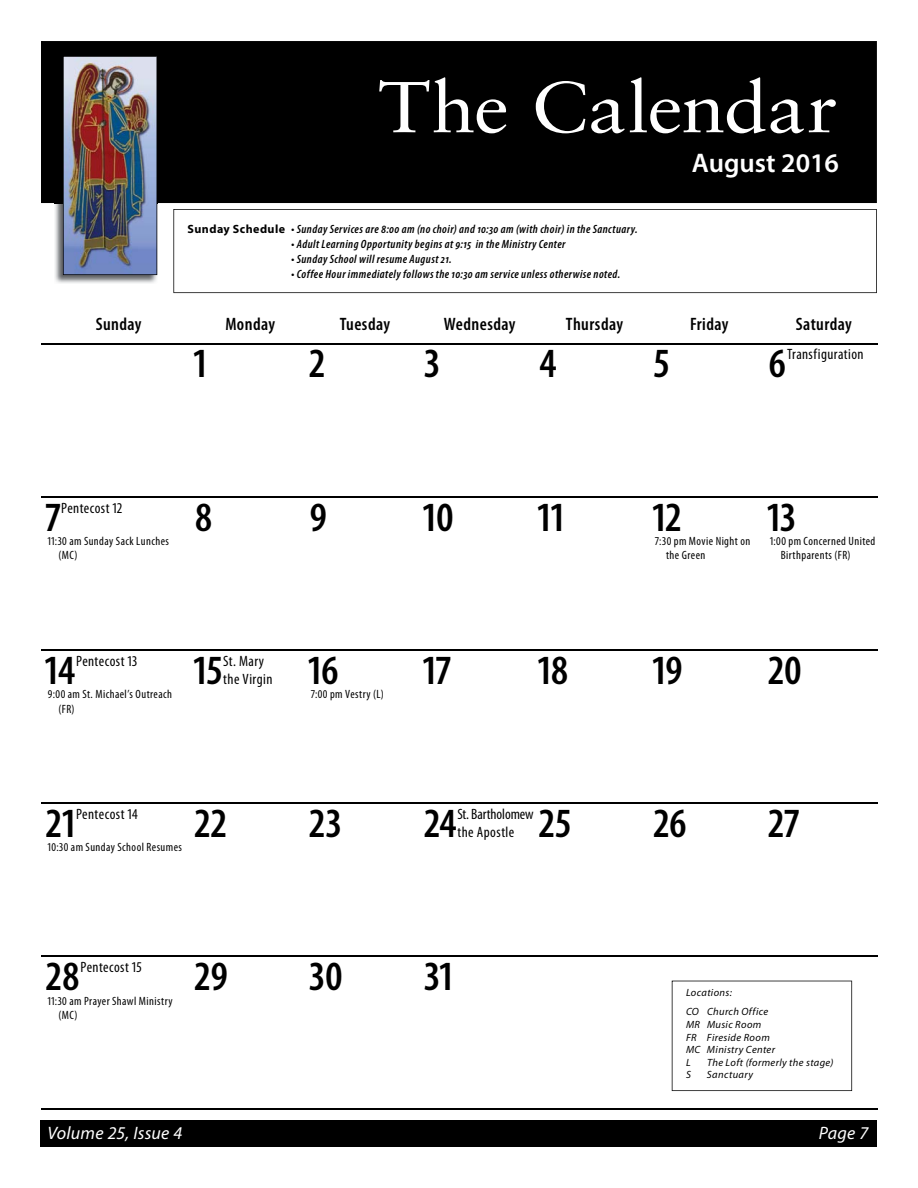
<style>
.page{position:relative;width:918px;height:1188px;background:#fff}
.page>*{position:absolute;margin:0;border:0;box-sizing:border-box;transform-origin:0 0}
.t1{font:72px "Sabon LT Std";letter-spacing:-.005em;color:#fff;scale:1.1 1}
.t2{font:600 condensed 41.7px "Myriad Pro";color:#000}
.t3{font:600 27px "Myriad Pro";color:#fff}
.t4{font:600 condensed 18px "Myriad Pro";letter-spacing:.025em;color:#000}
.t5{font:italic 18px "Myriad Pro";letter-spacing:.015em;color:#fff}
.t6{font:condensed 15px/18px "Myriad Pro";letter-spacing:.025em;color:#000}
.t7{font:condensed 15px/18px "Myriad Pro";color:#000}
.t8{font:italic 600 condensed 12px "Myriad Pro";letter-spacing:.04em;color:#000}
.t9{font:condensed 12px/14.4px "Myriad Pro";letter-spacing:.035em;color:#000}
.t10{font:italic 10.5px/12.6px "Myriad Pro";letter-spacing:.035em;color:#000}
.s1{font-weight:700;font-style:normal;font-stretch:normal}
</style>
<div class="page">
<div style="left:40px;top:1120px;width:838px;height:27px;background:#000"></div>
<hr style="left:41px;top:343px;width:149px;height:1px;background:#000">
<hr style="left:190px;top:343px;width:114px;height:1px;background:#000">
<hr style="left:304px;top:343px;width:115px;height:1px;background:#000">
<hr style="left:419px;top:343px;width:115px;height:1px;background:#000">
<hr style="left:534px;top:343px;width:115px;height:1px;background:#000">
<hr style="left:649px;top:343px;width:114px;height:1px;background:#000">
<hr style="left:763px;top:343px;width:115px;height:1px;background:#000">
<hr style="left:41px;top:496px;width:149px;height:1px;background:#000">
<hr style="left:190px;top:496px;width:114px;height:1px;background:#000">
<hr style="left:304px;top:496px;width:115px;height:1px;background:#000">
<hr style="left:419px;top:496px;width:115px;height:1px;background:#000">
<hr style="left:534px;top:496px;width:115px;height:1px;background:#000">
<hr style="left:649px;top:496px;width:114px;height:1px;background:#000">
<hr style="left:763px;top:496px;width:115px;height:1px;background:#000">
<hr style="left:41px;top:649px;width:149px;height:2px;background:#000">
<hr style="left:190px;top:649px;width:114px;height:2px;background:#000">
<hr style="left:304px;top:649px;width:115px;height:2px;background:#000">
<hr style="left:419px;top:649px;width:115px;height:2px;background:#000">
<hr style="left:534px;top:649px;width:115px;height:2px;background:#000">
<hr style="left:649px;top:649px;width:114px;height:2px;background:#000">
<hr style="left:763px;top:649px;width:115px;height:2px;background:#000">
<hr style="left:41px;top:802px;width:149px;height:2px;background:#000">
<hr style="left:190px;top:802px;width:114px;height:2px;background:#000">
<hr style="left:304px;top:802px;width:115px;height:2px;background:#000">
<hr style="left:419px;top:802px;width:115px;height:2px;background:#000">
<hr style="left:534px;top:802px;width:115px;height:2px;background:#000">
<hr style="left:649px;top:802px;width:114px;height:2px;background:#000">
<hr style="left:763px;top:802px;width:115px;height:2px;background:#000">
<hr style="left:41px;top:956px;width:149px;height:1px;background:#000">
<hr style="left:190px;top:956px;width:114px;height:1px;background:#000">
<hr style="left:304px;top:956px;width:115px;height:1px;background:#000">
<hr style="left:419px;top:956px;width:115px;height:1px;background:#000">
<hr style="left:534px;top:956px;width:115px;height:1px;background:#000">
<hr style="left:649px;top:956px;width:114px;height:1px;background:#000">
<hr style="left:763px;top:956px;width:115px;height:1px;background:#000">
<hr style="left:41px;top:1109px;width:149px;height:1px;background:#000">
<hr style="left:190px;top:1109px;width:114px;height:1px;background:#000">
<hr style="left:304px;top:1109px;width:115px;height:1px;background:#000">
<hr style="left:419px;top:1109px;width:115px;height:1px;background:#000">
<hr style="left:534px;top:1109px;width:115px;height:1px;background:#000">
<hr style="left:649px;top:1109px;width:114px;height:1px;background:#000">
<hr style="left:763px;top:1109px;width:115px;height:1px;background:#000">
<svg style="left:173px;top:209px;width:704px;height:84px"></svg>
<div style="left:41px;top:41px;width:836px;height:162px;background:#000"></div>
<img style="left:54px;top:56px;width:104px;height:227px">
<img style="left:63px;top:56px;width:94px;height:219px">
<svg style="left:672px;top:981px;width:180px;height:110px"></svg>
<h1 class="t1" style="left:378px;top:77px;width:419px">The Calendar</h1>
<h3 class="t3" style="left:692px;top:152px;width:149px">August 2016</h3>
<p class="t8" style="left:188px;top:225px;width:452px"><span class="s1">Sunday Schedule</span> • Sunday Services are 8:00 am (no choir) and 10:30 am (with choir) in the Sanctuary.</p>
<p class="t8" style="left:291px;top:240px;width:276px">• Adult Learning Opportunity begins at 9:15 in the Ministry Center</p>
<p class="t8" style="left:291px;top:255px;width:162px">• Sunday School will resume August 21.</p>
<p class="t8" style="left:291px;top:270px;width:331px">• Coffee Hour immediately follows the 10:30 am service unless otherwise noted.</p>
<h3 class="t4" style="left:96px;top:317px;width:47px">Sunday</h3>
<h3 class="t4" style="left:225px;top:317px;width:51px">Monday</h3>
<h3 class="t4" style="left:340px;top:317px;width:52px">Tuesday</h3>
<h3 class="t4" style="left:444px;top:317px;width:73px">Wednesday</h3>
<h3 class="t4" style="left:566px;top:317px;width:59px">Thursday</h3>
<h3 class="t4" style="left:690px;top:317px;width:40px">Friday</h3>
<h3 class="t4" style="left:796px;top:317px;width:57px">Saturday</h3>
<h2 class="t2" style="left:194px;top:348px;width:14px">1</h2>
<h2 class="t2" style="left:310px;top:348px;width:16px">2</h2>
<h2 class="t2" style="left:425px;top:348px;width:16px">3</h2>
<h2 class="t2" style="left:540px;top:348px;width:18px">4</h2>
<h2 class="t2" style="left:654px;top:348px;width:17px">5</h2>
<h2 class="t2" style="left:769px;top:348px;width:19px">6</h2>
<p class="t6" style="left:787px;top:347px;width:78px">Transfiguration</p>
<h2 class="t2" style="left:46px;top:492px;width:15px">7</h2>
<p class="t6" style="left:61px;top:500px;width:63px">Pentecost 12</p>
<p class="t9" style="left:59px;top:535px;width:112px;text-indent:-11px">11:30 am Sunday Sack Lunches (MC)</p>
<h2 class="t2" style="left:195px;top:492px;width:19px">8</h2>
<h2 class="t2" style="left:310px;top:492px;width:19px">9</h2>
<h2 class="t2" style="left:424px;top:492px;width:31px">10</h2>
<h2 class="t2" style="left:538px;top:492px;width:27px">11</h2>
<h2 class="t2" style="left:653px;top:492px;width:29px">12</h2>
<p class="t9" style="left:666px;top:535px;width:86px;text-indent:-11px">7:30 pm Movie Night on the Green</p>
<h2 class="t2" style="left:768px;top:492px;width:29px">13</h2>
<p class="t9" style="left:781px;top:535px;width:96px;text-indent:-11px">1:00 pm Concerned United<br>Birthparents (FR)</p>
<h2 class="t2" style="left:46px;top:645px;width:31px">14</h2>
<p class="t6" style="left:76px;top:653px;width:63px">Pentecost 13</p>
<p class="t9" style="left:59px;top:688px;width:115px;text-indent:-11px">9:00 am St. Michael’s Outreach (FR)</p>
<h2 class="t2" style="left:194px;top:645px;width:30px">15</h2>
<p class="t6" style="left:223px;top:653px;width:51px">St. Mary the Virgin</p>
<h2 class="t2" style="left:309px;top:645px;width:31px">16</h2>
<p class="t9" style="left:311px;top:688px;width:74px">7:00 pm Vestry (L)</p>
<h2 class="t2" style="left:424px;top:645px;width:28px">17</h2>
<h2 class="t2" style="left:538px;top:645px;width:31px">18</h2>
<h2 class="t2" style="left:653px;top:645px;width:31px">19</h2>
<h2 class="t2" style="left:769px;top:645px;width:34px">20</h2>
<h2 class="t2" style="left:47px;top:798px;width:30px">21</h2>
<p class="t6" style="left:76px;top:806px;width:63px">Pentecost 14</p>
<p class="t9" style="left:48px;top:841px;width:136px">10:30 am Sunday School Resumes</p>
<h2 class="t2" style="left:195px;top:798px;width:33px">22</h2>
<h2 class="t2" style="left:310px;top:798px;width:33px">23</h2>
<h2 class="t2" style="left:425px;top:798px;width:33px">24</h2>
<p class="t7" style="left:458px;top:806px;width:78px">St. Bartholomew the Apostle</p>
<h2 class="t2" style="left:539px;top:798px;width:33px">25</h2>
<h2 class="t2" style="left:654px;top:798px;width:34px">26</h2>
<h2 class="t2" style="left:769px;top:798px;width:32px">27</h2>
<h2 class="t2" style="left:47px;top:951px;width:34px">28</h2>
<p class="t6" style="left:80px;top:960px;width:63px">Pentecost 15</p>
<p class="t9" style="left:59px;top:994px;width:115px;text-indent:-11px">11:30 am Prayer Shawl Ministry (MC)</p>
<h2 class="t2" style="left:195px;top:951px;width:34px">29</h2>
<h2 class="t2" style="left:310px;top:951px;width:34px">30</h2>
<h2 class="t2" style="left:425px;top:951px;width:29px">31</h2>
<p class="t10" style="left:686px;top:984px;width:84px;line-height:19.4px">Locations:<br>CO Church Office</p>
<p class="t10" style="left:686px;top:1019px;width:91px">MR Music Room<br>FR Fireside Room<br>MC Ministry Center<br>L</p>
<p class="t10" style="left:707px;top:1057px;width:128px">The Loft (formerly the stage)</p>
<p class="t10" style="left:686px;top:1069px;width:6px">S</p>
<p class="t10" style="left:707px;top:1069px;width:48px">Sanctuary</p>
<h3 class="t5" style="left:47px;top:1126px;width:137px">Volume 25, Issue 4</h3>
<h3 class="t5" style="left:819px;top:1126px;width:51px">Page 7</h3>
</div>
